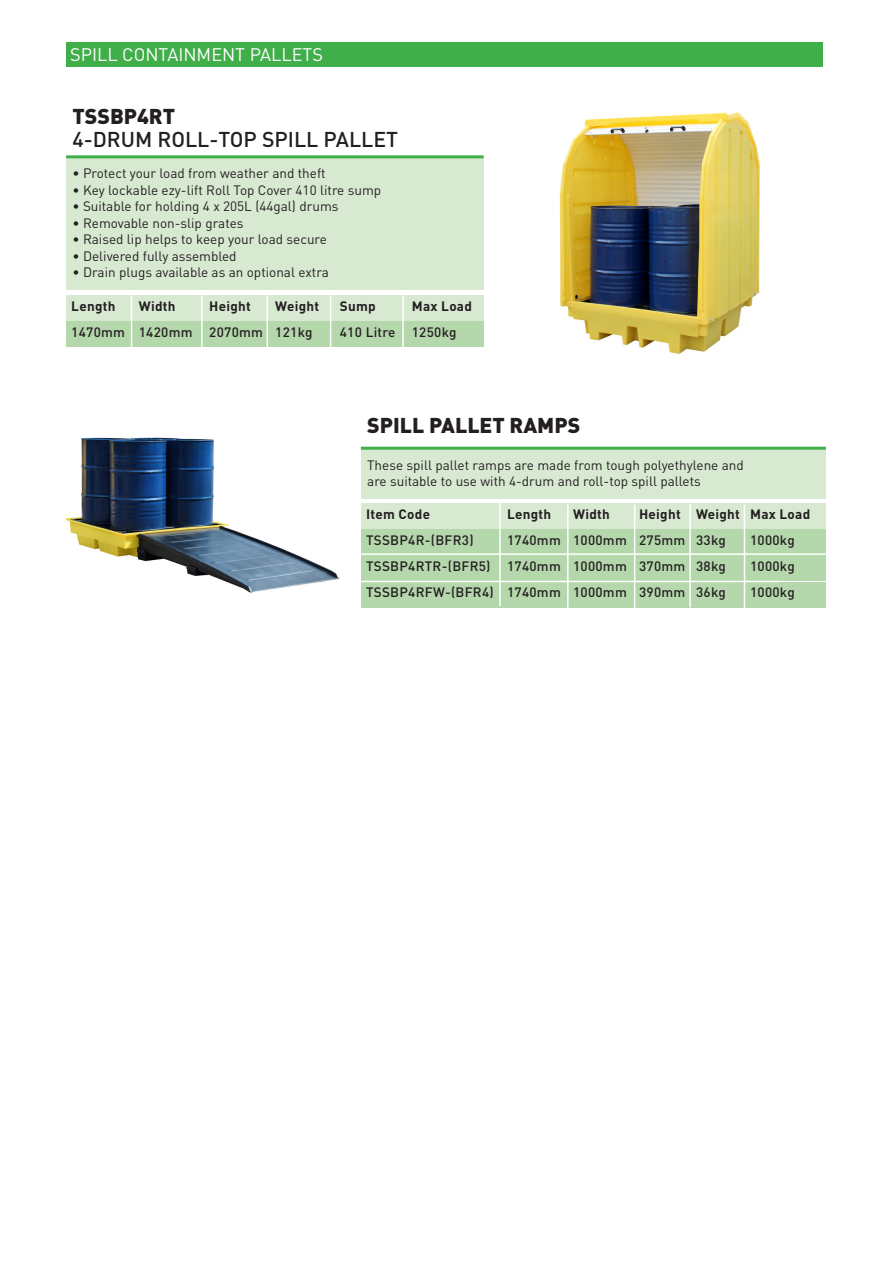
<style>
.page{position:relative;width:893px;height:1263px;background:#fff}
.page>*{position:absolute;margin:0;border:0;box-sizing:border-box;transform-origin:0 0}
.t1{font:500 21.15px "DIN";color:#231f20}
.t2{font:900 21.15px "DIN";color:#231f20}
.t3{font:18px "DIN";color:#fff}
.t4{font:13.5px/16.5px "DIN";color:#231f20}
.t5{font:500 13.5px "DIN";letter-spacing:.02em;color:#231f20}
.t6{font:700 13.5px "DIN";letter-spacing:.02em;color:#231f20}
</style>
<div class="page">
<div style="left:66px;top:43px;width:757px;height:24px;background:#40ae49"></div>
<div style="left:361px;top:448px;width:465px;height:51px;background:#d8e9d2"></div>
<div style="left:361px;top:529px;width:465px;height:26px;background:#b5d7ac"></div>
<div style="left:361px;top:555px;width:465px;height:26px;background:#b5d7ac"></div>
<div style="left:361px;top:582px;width:465px;height:26px;background:#b5d7ac"></div>
<div style="left:361px;top:503px;width:465px;height:26px;background:#d8e9d2"></div>
<hr style="left:499px;top:503px;width:2px;height:103px;background:#fff">
<hr style="left:361px;top:553px;width:465px;height:2px;background:#fff">
<hr style="left:567px;top:505px;width:2px;height:103px;background:#fff">
<hr style="left:634px;top:505px;width:1px;height:103px;background:#fff">
<hr style="left:689px;top:504px;width:2px;height:103px;background:#fff">
<hr style="left:744px;top:505px;width:1px;height:103px;background:#fff">
<hr style="left:361px;top:447px;width:465px;height:3px;background:#40ae49">
<div style="left:66px;top:156px;width:418px;height:134px;background:#d8e9d2"></div>
<div style="left:66px;top:321px;width:418px;height:26px;background:#b5d7ac"></div>
<div style="left:66px;top:295px;width:418px;height:26px;background:#d8e9d2"></div>
<hr style="left:131px;top:295px;width:1px;height:55px;background:#fff">
<hr style="left:201px;top:295px;width:2px;height:55px;background:#fff">
<hr style="left:267px;top:295px;width:1px;height:55px;background:#fff">
<hr style="left:330px;top:295px;width:1px;height:55px;background:#fff">
<hr style="left:402px;top:295px;width:2px;height:55px;background:#fff">
<hr style="left:66px;top:155px;width:418px;height:3px;background:#40ae49">
<img style="left:559px;top:112px;width:201px;height:242px">
<img style="left:65px;top:437px;width:275px;height:156px">
<p class="t3" style="left:70px;top:44px;width:254px">SPILL CONTAINMENT PALLETS</p>
<h1 class="t2" style="left:72px;top:102px;width:104px">TSSBP4RT</h1>
<h1 class="t1" style="left:72px;top:126px;width:327px">4-DRUM ROLL-TOP SPILL PALLET</h1>
<p class="t4" style="left:72px;top:165px;width:255px">• Protect your load from weather and theft</p>
<p class="t4" style="left:72px;top:181px;width:310px">• Key lockable ezy-lift Roll Top Cover 410 litre sump</p>
<p class="t4" style="left:72px;top:198px;width:268px">• Suitable for holding 4 x 205L (44gal) drums</p>
<p class="t4" style="left:72px;top:214px;width:173px">• Removable non-slip grates</p>
<p class="t4" style="left:72px;top:231px;width:256px">• Raised lip helps to keep your load secure</p>
<p class="t4" style="left:72px;top:247px;width:166px">• Delivered fully assembled</p>
<p class="t4" style="left:72px;top:264px;width:258px">• Drain plugs available as an optional extra</p>
<p class="t6" style="left:71px;top:297px;width:46px">Length</p>
<p class="t6" style="left:139px;top:297px;width:38px">Width</p>
<p class="t6" style="left:209px;top:297px;width:43px">Height</p>
<p class="t6" style="left:275px;top:297px;width:45px">Weight</p>
<p class="t6" style="left:340px;top:297px;width:37px">Sump</p>
<p class="t6" style="left:412px;top:297px;width:62px">Max Load</p>
<p class="t5" style="left:71px;top:323px;width:243px">1470mm 1420mm 2070mm 121kg</p>
<p class="t5" style="left:340px;top:323px;width:118px">410 Litre 1250kg</p>
<h1 class="t2" style="left:367px;top:411px;width:215px">SPILL PALLET RAMPS</h1>
<p class="t4" style="left:367px;top:456px;width:378px">These spill pallet ramps are made from tough polyethylene and are suitable to use with 4-drum and roll-top spill pallets</p>
<p class="t6" style="left:366px;top:505px;width:66px">Item Code</p>
<p class="t6" style="left:507px;top:505px;width:46px">Length</p>
<p class="t6" style="left:573px;top:505px;width:38px">Width</p>
<p class="t6" style="left:639px;top:505px;width:173px">Height Weight Max Load</p>
<p class="t5" style="left:366px;top:532px;width:109px">TSSBP4R-(BFR3)</p>
<p class="t5" style="left:507px;top:532px;width:220px">1740mm 1000mm 275mm 33kg</p>
<p class="t5" style="left:750px;top:532px;width:46px">1000kg</p>
<p class="t5" style="left:366px;top:558px;width:361px">TSSBP4RTR-(BFR5) 1740mm 1000mm 370mm 38kg</p>
<p class="t5" style="left:750px;top:558px;width:46px">1000kg</p>
<p class="t5" style="left:366px;top:584px;width:361px">TSSBP4RFW-(BFR4) 1740mm 1000mm 390mm 36kg</p>
<p class="t5" style="left:750px;top:584px;width:46px">1000kg</p>
</div>
